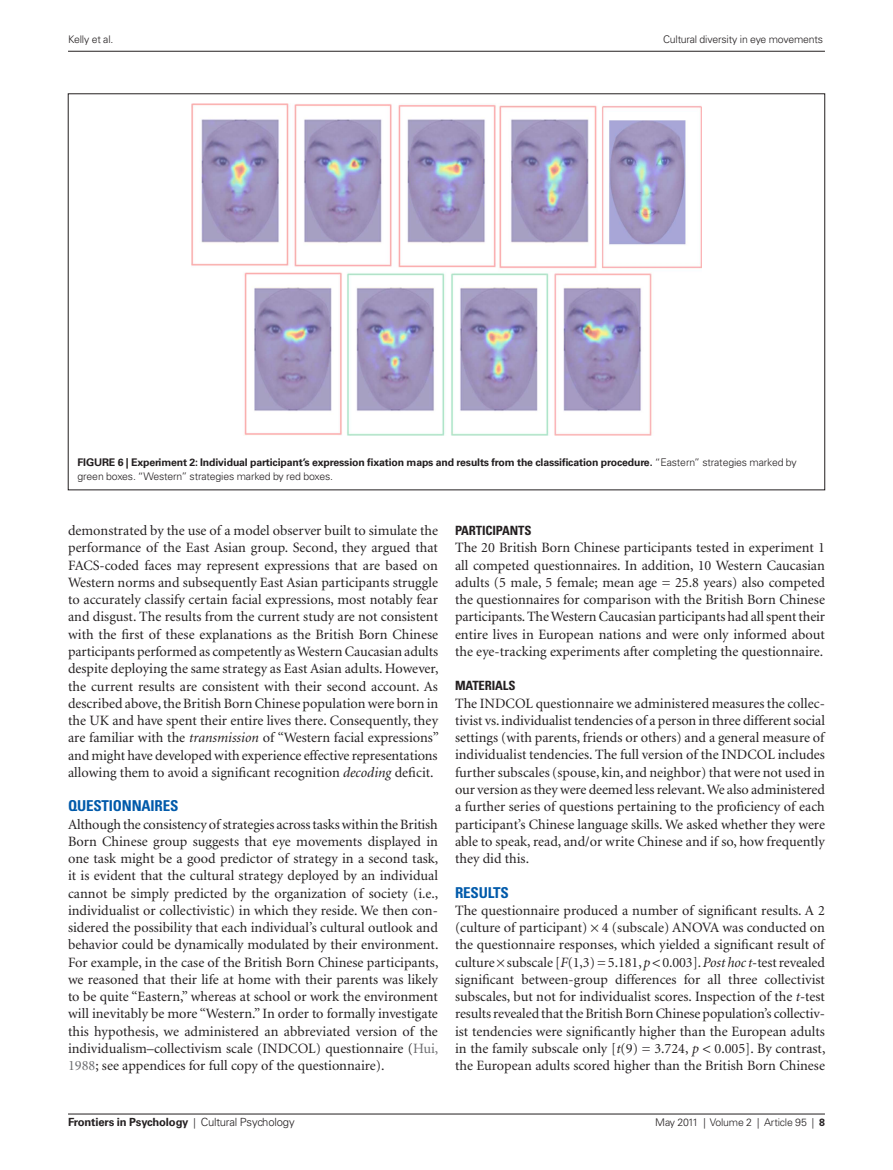
<style>
.page{position:relative;width:893px;height:1170px;background:#fff}
.page>*{position:absolute;margin:0;border:0;box-sizing:border-box;transform-origin:0 0}
.t1{font:700 condensed 15px "Univers";letter-spacing:-.01em;color:#015aaa}
.t2{font:14.25px/17.2px "Minion";color:#231f20;text-align:justify}
.t3{font:700 condensed 12.75px "Univers";letter-spacing:-.01em;color:#231f20}
.t4{font:700 11.25px "Univers";letter-spacing:-.015em;color:#231f20}
.t5{font:700 10.5px/14.2px "Univers";letter-spacing:-.015em;color:#231f20}
.t6{font:300 10.5px "Univers";letter-spacing:-.015em;color:#231f20}
.s1{font-weight:300}
.s2{font-style:italic}
.s3{color:#6c6d70}
.s4{font-weight:300;font-size:10.5px}
.s5{font-weight:700}
</style>
<div class="page">
<img style="left:191px;top:103px;width:511px;height:332px">
<hr style="left:68px;top:51px;width:757px;height:1px;background:#231f20">
<hr style="left:68px;top:1113px;width:757px;height:1px;background:#231f20">
<p class="t6" style="left:68px;top:33px;width:47px">Kelly et al.</p>
<p class="t6" style="left:663px;top:33px;width:162px">Cultural diversity in eye movements</p>
<p class="t5" style="left:78px;top:455px;width:720px">Figure 6 | Experiment 2: Individual participant’s expression fixation maps and results from the classification procedure. <span class="s1">“Eastern” strategies marked by green boxes. “Western” strategies marked by red boxes.</span></p>
<p class="t2" style="left:68px;top:522px;width:372px">demonstrated by the use of a model observer built to simulate the performance of the East Asian group. Second, they argued that FACS-coded faces may represent expressions that are based on Western norms and subsequently East Asian participants struggle to accurately classify certain facial expressions, most notably fear and disgust. The results from the current study are not consistent with the first of these explanations as the British Born Chinese participants performed as competently as Western Caucasian adults despite deploying the same strategy as East Asian adults. However, the current results are consistent with their second account. As described above, the British Born Chinese population were born in the UK and have spent their entire lives there. Consequently, they are familiar with the <span class="s2">transmission</span> of “Western facial expressions” and might have developed with experience effective representations allowing them to avoid a significant recognition <span class="s2">decoding</span> deficit.</p>
<p class="t1" style="left:68px;top:796px;width:112px">QUESTIONNAI RES</p>
<p class="t2" style="left:68px;top:815px;width:372px">Although the consistency of strategies across tasks within the British Born Chinese group suggests that eye movements displayed in one task might be a good predictor of strategy in a second task, it is evident that the cultural strategy deployed by an individual cannot be simply predicted by the organization of society (i.e., individualist or collectivistic) in which they reside. We then con&shy;sidered the possibility that each individual’s cultural outlook and behavior could be dynamically modulated by their environment.<br>For example, in the case of the British Born Chinese participants, we reasoned that their life at home with their parents was likely to be quite “Eastern,” whereas at school or work the environment will inevitably be more “Western.” In order to formally investigate this hypothesis, we administered an abbreviated version of the individualism–collectivism scale (INDCOL) questionnaire (<span class="s3">Hui, 1988</span>; see appendices for full copy of the questionnaire).</p>
<p class="t3" style="left:455px;top:522px;width:78px">PARTICIPANTS</p>
<p class="t2" style="left:455px;top:539px;width:372px">The 20 British Born Chinese participants tested in experiment 1 all competed questionnaires. In addition, 10 Western Caucasian adults (5 male, 5 female; mean age = 25.8 years) also competed the questionnaires for comparison with the British Born Chinese participants. The Western Caucasian participants had all spent their entire lives in European nations and were only informed about the eye-tracking experiments after completing the questionnaire.</p>
<p class="t3" style="left:455px;top:678px;width:62px">MATERIALS</p>
<p class="t2" style="left:455px;top:695px;width:371px">The INDCOL questionnaire we administered measures the collec&shy;tivist vs. individualist tendencies of a person in three different social settings (with parents, friends or others) and a general measure of individualist tendencies. The full version of the INDCOL includes further subscales (spouse, kin, and neighbor) that were not used in our version as they were deemed less relevant. We also administered a further series of questions pertaining to the proficiency of each participant’s Chinese language skills. We asked whether they were able to speak, read, and/or write Chinese and if so, how frequently they did this.</p>
<p class="t1" style="left:455px;top:882px;width:55px">RESULTS</p>
<p class="t2" style="left:455px;top:902px;width:372px">The questionnaire produced a number of significant results. A 2 (culture of participant) 4 (subscale) ANOVA was conducted on the questionnaire responses, which yielded a significant result of culture subscale [<span class="s2">F</span>(1,3)= 5.181, <span class="s2">p</span> 0.003]. <span class="s2">Post hoct</span>-test revealed significant between-group differences for all three collectivist subscales, but not for individualist scores. Inspection of the <span class="s2">t</span>-test results revealed that the British Born Chinese population’s collectiv&shy;ist tendencies were significantly higher than the European adults in the family subscale only [<span class="s2">t</span>(9) = 3.724, <span class="s2">p</span> 0.005]. By contrast, the European adults scored higher than the British Born Chinese</p>
<p class="t4" style="left:68px;top:1115px;width:228px">Frontiers in Psychology <span class="s4">|</span> <span class="s1">Cultural Psychology</span></p>
<p class="t6" style="left:655px;top:1115px;width:171px">May 2011 | Volume 2 | Article 95 | <span class="s5">8</span></p>
</div>
